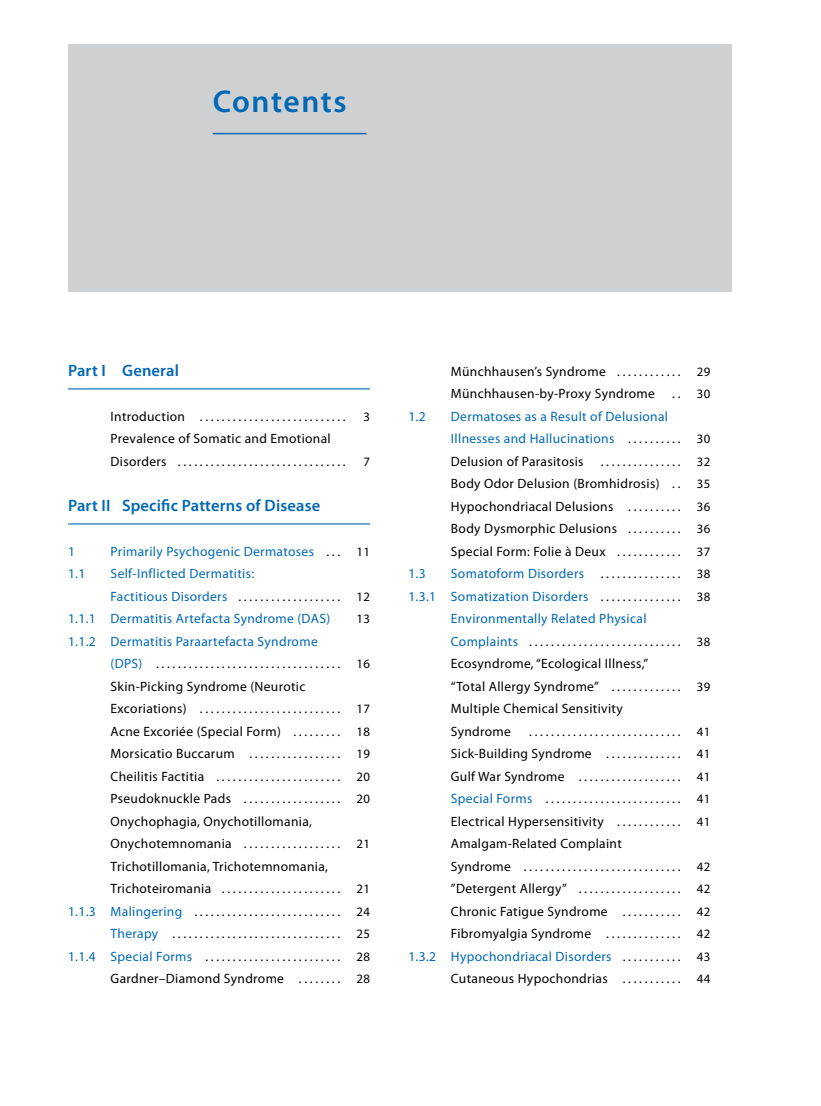
<style>
.page{position:relative;width:821px;height:1106px;background:#fff}
.page>*{position:absolute;margin:0;border:0;box-sizing:border-box;transform-origin:0 0}
.t1{font:600 31.5px "Myriad Pro";letter-spacing:.045em;color:#0068b4}
.t2{font:600 16.5px "Myriad Pro";letter-spacing:.01em;color:#0068b4}
.t3{font:13.5px/22.5px "Myriad Pro";letter-spacing:.025em;color:#000}
.t4{font:13.5px/22.5px "Myriad Pro";letter-spacing:.025em;color:#0068b4}
.t5{font:12.9px "Myriad Pro";color:#000}
.s1{color:#000}
.s2{font-size:12.9px;color:#000}
.s3{color:#0068b4}
.s4{font-size:12.9px}
</style>
<div class="page">
<hr style="left:68px;top:388px;width:302px;height:1px;background:#0068b4">
<hr style="left:68px;top:523px;width:302px;height:1px;background:#0068b4">
<div style="left:68px;top:45px;width:663px;height:247px;background:#ced0d2"></div>
<hr style="left:213px;top:133px;width:153px;height:1px;background:#0068b4">
<h1 class="t1" style="left:213px;top:81px;width:135px">Contents</h1>
<p class="t2" style="left:68px;top:359px;width:112px">Part I General</p>
<p class="t3" style="left:111px;top:404px;width:236px">Introduction ...........................</p>
<p class="t5" style="left:363px;top:408px;width:8px">3</p>
<p class="t3" style="left:111px;top:427px;width:236px">Prevalence of Somatic and Emotional<br>Disorders ...............................</p>
<p class="t5" style="left:363px;top:453px;width:8px">7</p>
<p class="t2" style="left:68px;top:494px;width:254px">Part II Specific Patterns of Disease</p>
<p class="t4" style="left:68px;top:539px;width:8px">1</p>
<p class="t4" style="left:111px;top:539px;width:261px">Primarily Psychogenic Dermatoses <span class="s1">. . .</span> <span class="s2">11</span></p>
<p class="t4" style="left:68px;top:562px;width:19px">1.1</p>
<p class="t4" style="left:111px;top:562px;width:145px">Self-Inflicted Dermatitis:</p>
<p class="t4" style="left:111px;top:584px;width:261px">Factitious Disorders <span class="s1">...................</span> <span class="s2">12</span></p>
<p class="t4" style="left:68px;top:607px;width:264px">1.1.1 Dermatitis Artefacta Syndrome (DAS)</p>
<p class="t5" style="left:356px;top:611px;width:15px">13</p>
<p class="t4" style="left:68px;top:629px;width:251px">1.1.2 Dermatitis Paraartefacta Syndrome</p>
<p class="t3" style="left:111px;top:652px;width:261px"><span class="s3">(DPS)</span> .................................. <span class="s4">16</span></p>
<p class="t3" style="left:111px;top:674px;width:196px">Skin-Picking Syndrome (Neurotic</p>
<p class="t3" style="left:111px;top:697px;width:261px">Excoriations) .......................... <span class="s4">17</span></p>
<p class="t3" style="left:111px;top:719px;width:261px">Acne Excoriée (Special Form) . . . . . . . . . <span class="s4">18</span></p>
<p class="t3" style="left:111px;top:742px;width:261px">Morsicatio Buccarum ................. <span class="s4">19</span></p>
<p class="t3" style="left:111px;top:764px;width:261px">Cheilitis Factitia ....................... <span class="s4">20</span></p>
<p class="t3" style="left:111px;top:787px;width:261px">Pseudoknuckle Pads .................. <span class="s4">20</span></p>
<p class="t3" style="left:111px;top:809px;width:203px">Onychophagia, Onychotillomania,</p>
<p class="t3" style="left:111px;top:832px;width:261px">Onychotemnomania .................. <span class="s4">21</span></p>
<p class="t3" style="left:111px;top:854px;width:219px">Trichotillomania, Trichotemnomania,</p>
<p class="t3" style="left:111px;top:877px;width:261px">Trichoteiromania ...................... <span class="s4">21</span></p>
<p class="t3" style="left:68px;top:899px;width:303px"><span class="s3">1.1.3 Malingering</span> ........................... <span class="s4">24</span></p>
<p class="t3" style="left:111px;top:922px;width:261px"><span class="s3">Therapy</span> ............................... <span class="s4">25</span></p>
<p class="t3" style="left:68px;top:944px;width:303px"><span class="s3">1.1.4 Special Forms</span> ......................... <span class="s4">28</span></p>
<p class="t3" style="left:111px;top:967px;width:261px">Gardner–Diamond Syndrome . . . . . . . . <span class="s4">28</span></p>
<p class="t3" style="left:451px;top:359px;width:261px">Münchhausen’s Syndrome . . . . . . . . . . . . <span class="s4">29<br></span>Münchhausen-by-Proxy Syndrome</p>
<p class="t3" style="left:672px;top:382px;width:40px">.. <span class="s4">30</span></p>
<p class="t4" style="left:408px;top:404px;width:19px">1.2</p>
<p class="t4" style="left:451px;top:404px;width:261px">Dermatoses as a Result of Delusional<br>Illnesses and Hallucinations <span class="s1">. . . . . . . . . .</span> <span class="s2">30<br></span><span class="s1">Delusion of Parasitosis</span></p>
<p class="t3" style="left:451px;top:449px;width:261px;text-align:justify;text-indent:150px">............... <span class="s4">32<br></span>Body Odor Delusion (Bromhidrosis) . . <span class="s4">35<br></span>Hypochondriacal Delusions . . . . . . . . . . <span class="s4">36<br></span>Body Dysmorphic Delusions . . . . . . . . . . <span class="s4">36<br></span>Special Form: Folie à Deux . . . . . . . . . . . . <span class="s4">37</span></p>
<p class="t4" style="left:408px;top:562px;width:19px">1.3</p>
<p class="t4" style="left:451px;top:562px;width:261px">Somatoform Disorders <span class="s1">. . . . . . . . . . . . . . .</span> <span class="s2">38</span></p>
<p class="t4" style="left:408px;top:584px;width:303px">1.3.1 Somatization Disorders <span class="s1">. . . . . . . . . . . . . . .</span> <span class="s2">38</span></p>
<p class="t4" style="left:451px;top:607px;width:197px">Environmentally Related Physical</p>
<p class="t3" style="left:451px;top:629px;width:261px"><span class="s3">Complaints</span> ............................ <span class="s4">38</span></p>
<p class="t3" style="left:451px;top:652px;width:199px">Ecosyndrome, “Ecological Illness,”</p>
<p class="t3" style="left:451px;top:674px;width:261px">“Total Allergy Syndrome” . . . . . . . . . . . . . <span class="s4">39</span></p>
<p class="t3" style="left:451px;top:697px;width:173px">Multiple Chemical Sensitivity</p>
<p class="t3" style="left:451px;top:719px;width:62px">Syndrome</p>
<p class="t3" style="left:529px;top:719px;width:183px">............................ <span class="s4">41</span></p>
<p class="t3" style="left:451px;top:742px;width:261px">Sick-Building Syndrome . . . . . . . . . . . . . . <span class="s4">41</span></p>
<p class="t3" style="left:451px;top:764px;width:261px">Gulf War Syndrome ................... <span class="s4">41</span></p>
<p class="t3" style="left:451px;top:787px;width:261px"><span class="s3">Special Forms</span> ......................... <span class="s4">41</span></p>
<p class="t3" style="left:451px;top:809px;width:261px">Electrical Hypersensitivity . . . . . . . . . . . . <span class="s4">41</span></p>
<p class="t3" style="left:451px;top:832px;width:172px">Amalgam-Related Complaint</p>
<p class="t3" style="left:451px;top:854px;width:261px">Syndrome ............................. <span class="s4">42</span></p>
<p class="t3" style="left:451px;top:877px;width:261px">”Detergent Allergy” ................... <span class="s4">42</span></p>
<p class="t3" style="left:451px;top:899px;width:261px">Chronic Fatigue Syndrome . . . . . . . . . . . <span class="s4">42</span></p>
<p class="t3" style="left:451px;top:922px;width:261px">Fibromyalgia Syndrome . . . . . . . . . . . . . . <span class="s4">42</span></p>
<p class="t4" style="left:408px;top:944px;width:303px">1.3.2 Hypochondriacal Disorders <span class="s1">. . . . . . . . . . .</span> <span class="s2">43</span></p>
<p class="t3" style="left:451px;top:967px;width:261px">Cutaneous Hypochondrias . . . . . . . . . . . <span class="s4">44</span></p>
</div>
